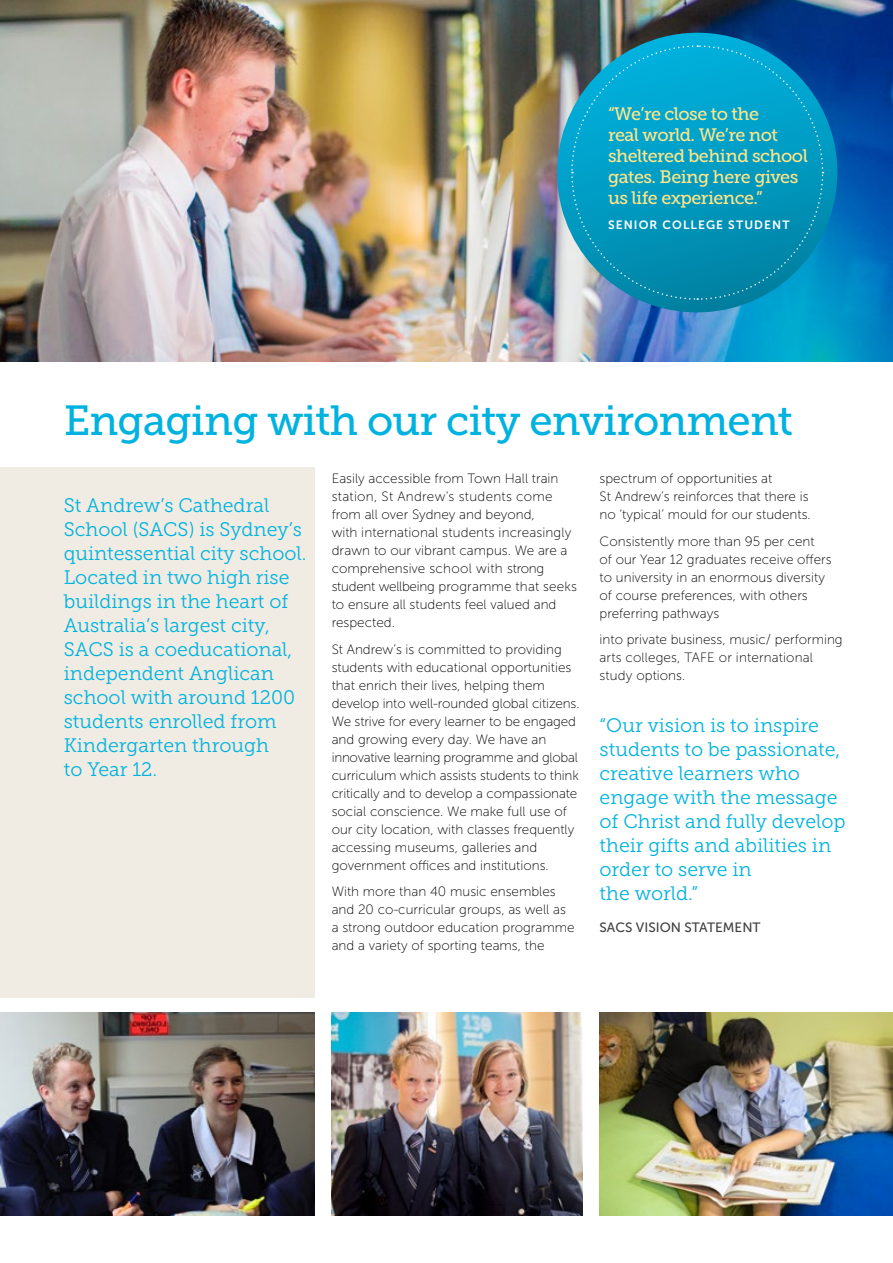
<style>
.page{position:relative;width:893px;height:1263px;background:#fff}
.page>*{position:absolute;margin:0;border:0;box-sizing:border-box;transform-origin:0 0}
.t1{font:42px "Museo Slab 500";letter-spacing:-.02em;color:#00b2df}
.t2{font:19.5px/24px "Museo Slab 300";color:#00b2df}
.t3{font:18px/21px "Museo Slab 500";letter-spacing:-.03em;color:#ffe588}
.t4{font:13.5px/18px "Museo Sans 100";color:#000}
.t5{font:13.5px "Museo Sans 500";color:#414042}
.t6{font:12px "Museo Sans 700";letter-spacing:.09em;color:#fff}
</style>
<div class="page">
<div style="left:0;top:467px;width:315px;height:530px;background:#f1ece3"></div>
<img style="left:0;top:0;width:893px;height:361px">
<img style="left:0;top:1012px;width:315px;height:203px">
<img style="left:332px;top:1012px;width:251px;height:203px">
<img style="left:600px;top:1012px;width:293px;height:203px">
<img style="left:543px;top:33px;width:309px;height:294px">
<svg style="left:570px;top:45px;width:254px;height:256px"></svg>
<h3 class="t3" style="left:608px;top:103px;width:201px">“We’re close to the<br>real world. We’re not sheltered behind school gates. Being here gives us life experience.”</h3>
<p class="t6" style="left:608px;top:218px;width:183px">SENIOR COLLEGE STUDENT</p>
<h1 class="t1" style="left:64px;top:398px;width:731px">Engaging with our city environment</h1>
<p class="t2" style="left:64px;top:493px;width:244px">St Andrew’s Cathedral<br>School (SACS) is Sydney’s quintessential city school.<br>Located in two high rise buildings in the heart of<br>Australia’s largest city,<br>SACS is a coeducational, independent Anglican school with around 1200 students enrolled from<br>Kindergarten through<br>to Year 12.</p>
<p class="t4" style="left:332px;top:470px;width:247px">Easily accessible from Town Hall train station, St Andrew’s students come from all over Sydney and beyond,<br>with international students increasingly drawn to our vibrant campus. We are a comprehensive school with strong student wellbeing programme that seeks to ensure all students feel valued and respected.</p>
<p class="t4" style="left:332px;top:640px;width:249px">St Andrew’s is committed to providing students with educational opportunities that enrich their lives, helping them develop into well-rounded global citizens.<br>We strive for every learner to be engaged and growing every day. We have an innovative learning programme and global curriculum which assists students to think critically and to develop a compassionate social conscience. We make full use of our city location, with classes frequently accessing museums, galleries and government offices and institutions.</p>
<p class="t4" style="left:332px;top:883px;width:244px">With more than 40 music ensembles and 20 co-curricular groups, as well as a strong outdoor education programme and a variety of sporting teams, the</p>
<p class="t4" style="left:600px;top:470px;width:213px">spectrum of opportunities at<br>St Andrew’s reinforces that there is no ‘typical’ mould for our students.</p>
<p class="t4" style="left:600px;top:532px;width:234px">Consistently more than 95 per cent<br>of our Year 12 graduates receive offers to university in an enormous diversity of course preferences, with others preferring pathways</p>
<p class="t4" style="left:600px;top:631px;width:245px">into private business, music/ performing arts colleges, TAFE or international study options.</p>
<h2 class="t2" style="left:600px;top:713px;width:248px">“Our vision is to inspire students to be passionate, creative learners who engage with the message of Christ and fully develop their gifts and abilities in order to serve in<br>the world.”</h2>
<p class="t5" style="left:600px;top:920px;width:162px">SACS VISION STATEMENT</p>
</div>
